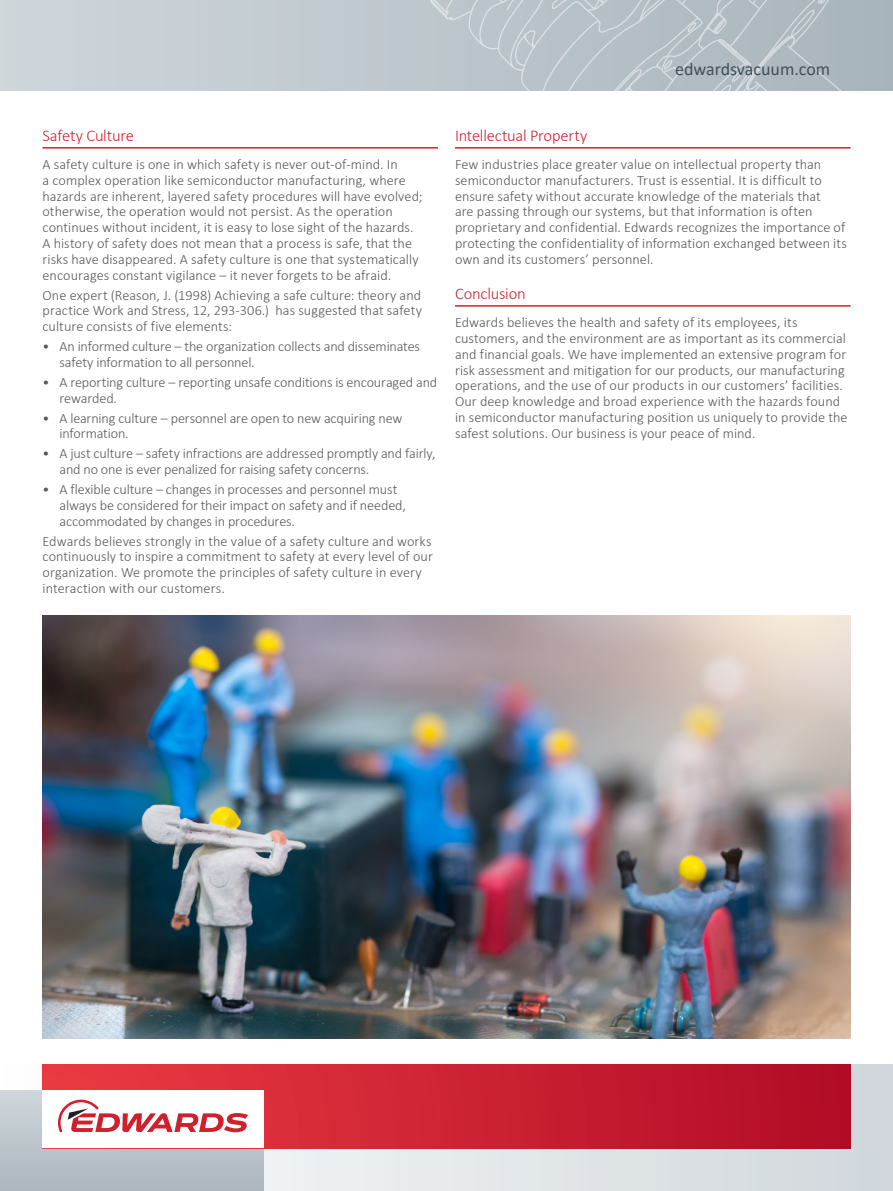
<style>
.page{position:relative;width:893px;height:1191px;background:#fff}
.page>*{position:absolute;margin:0;border:0;box-sizing:border-box;transform-origin:0 0}
.URL{font:18px "Calibri";color:#425159}
.Body_Head_1_UL{font:300 16.5px "Calibri";letter-spacing:-.015em;color:#d0202e}
.Body{font:300 14.25px/15.8px "Calibri";color:#57585a}
</style>
<div class="page">
<svg style="left:42px;top:1064px;width:851px;height:127px;background:#dddade"></svg>
<svg style="left:0;top:1090px;width:264px;height:101px;background:#b6bdc3"></svg>
<div style="left:43px;top:1065px;width:808px;height:83px;background:linear-gradient(to right,#eb3c43,#b00b26)"></div>
<div style="left:42px;top:1090px;width:222px;height:58px;background:#fff"></div>
<svg style="left:58px;top:1099px;width:190px;height:33px"></svg>
<div style="left:0;top:0;width:893px;height:90px;background:#c9d0d5"></div>
<svg style="left:340px;top:0;width:553px;height:307px"></svg>
<hr style="left:43px;top:147px;width:395px;height:2px;background:#d0202e">
<hr style="left:455px;top:147px;width:395px;height:2px;background:#d0202e">
<hr style="left:455px;top:305px;width:395px;height:2px;background:#d0202e">
<img style="left:43px;top:615px;width:807px;height:423px">
<p class="URL" style="left:675px;top:56px;width:157px">edwardsvacuum.com</p>
<p class="Body_Head_1_UL" style="left:43px;top:125px;width:93px">Safety Culture</p>
<p class="Body" style="left:43px;top:156px;width:382px">A safety culture is one in which safety is never out-of-mind. In<br>a complex operation like semiconductor manufacturing, where hazards are inherent, layered safety procedures will have evolved; otherwise, the operation would not persist. As the operation continues without incident, it is easy to lose sight of the hazards.<br>A history of safety does not mean that a process is safe, that the risks have disappeared. A safety culture is one that systematically encourages constant vigilance – it never forgets to be afraid.</p>
<p class="Body" style="left:43px;top:287px;width:381px;text-align:justify">One expert (Reason, J. (1998) Achieving a safe culture: theory and practice Work and Stress, 12, 293-306.) has suggested that safety culture consists of five elements:</p>
<p class="Body" style="left:60px;top:338px;width:362px;text-indent:-17px">• An informed culture – the organization collects and disseminates safety information to all personnel.</p>
<p class="Body" style="left:60px;top:374px;width:379px;text-indent:-17px">• A reporting culture – reporting unsafe conditions is encouraged and rewarded.</p>
<p class="Body" style="left:60px;top:410px;width:344px;text-indent:-17px">• A learning culture – personnel are open to new acquiring new information.</p>
<p class="Body" style="left:60px;top:445px;width:378px;text-indent:-17px">• A just culture – safety infractions are addressed promptly and fairly, and no one is ever penalized for raising safety concerns.</p>
<p class="Body" style="left:60px;top:481px;width:348px;text-indent:-17px">• A flexible culture – changes in processes and personnel must always be considered for their impact on safety and if needed, accommodated by changes in procedures.</p>
<p class="Body" style="left:43px;top:533px;width:392px">Edwards believes strongly in the value of a safety culture and works continuously to inspire a commitment to safety at every level of our organization. We promote the principles of safety culture in every interaction with our customers.</p>
<p class="Body_Head_1_UL" style="left:455px;top:125px;width:134px">Intellectual Property</p>
<p class="Body" style="left:455px;top:156px;width:394px">Few industries place greater value on intellectual property than semiconductor manufacturers. Trust is essential. It is difficult to ensure safety without accurate knowledge of the materials that<br>are passing through our systems, but that information is often proprietary and confidential. Edwards recognizes the importance of protecting the confidentiality of information exchanged between its own and its customers’ personnel.</p>
<p class="Body_Head_1_UL" style="left:455px;top:283px;width:72px">Conclusion</p>
<p class="Body" style="left:455px;top:314px;width:394px">Edwards believes the health and safety of its employees, its customers, and the environment are as important as its commercial and financial goals. We have implemented an extensive program for risk assessment and mitigation for our products, our manufacturing operations, and the use of our products in our customers’ facilities.<br>Our deep knowledge and broad experience with the hazards found in semiconductor manufacturing position us uniquely to provide the safest solutions. Our business is your peace of mind.</p>
</div>
